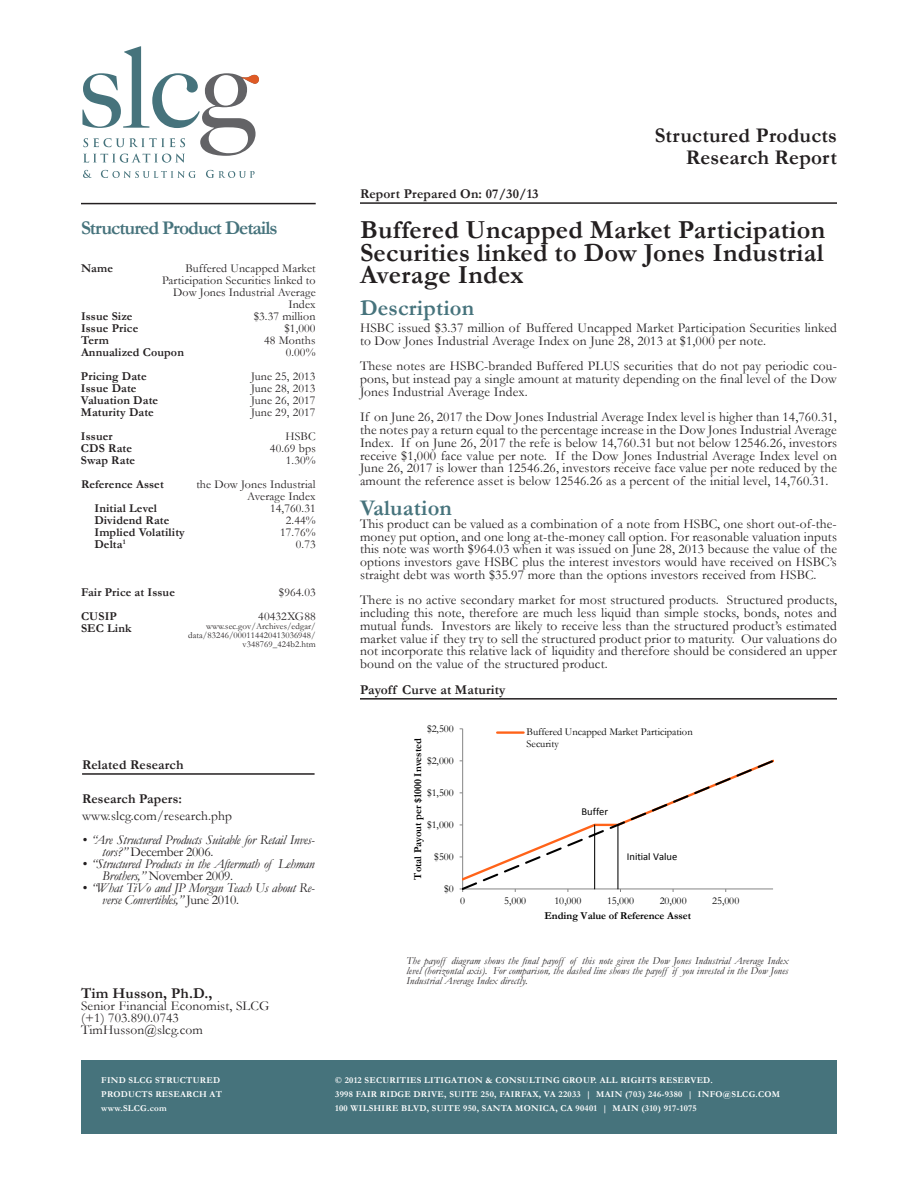
<style>
.page{position:relative;width:918px;height:1188px;background:#fff}
.page>*{position:absolute;margin:0;border:0;box-sizing:border-box;transform-origin:0 0}
.t1{font:700 26.25px/22.5px "Garamond";letter-spacing:.01em;color:#231f20;text-align:justify}
.t2{font:700 22.5px "Garamond";letter-spacing:.01em;color:#46737c}
.t3{font:700 21px/22.5px "Garamond";letter-spacing:.01em;color:#231f20;text-align:right}
.t4{font:700 19.5px "Garamond";letter-spacing:-.05em;color:#46737c}
.t5{font:700 15px "Garamond";letter-spacing:.01em;color:#231f20}
.t6{font:13.5px/12.8px "Garamond";letter-spacing:.01em;color:#231f20;text-align:justify}
.t7{font:italic 13.5px/12px "Garamond";letter-spacing:-.02em;color:#231f20}
.t8{font:700 13.5px "Garamond";letter-spacing:.01em;color:#231f20}
.t9{font:12px/12px "Garamond";letter-spacing:.01em;color:#231f20;text-align:right}
.t10{font:700 12px/12px "Garamond";letter-spacing:.01em;color:#231f20}
.t11{font:italic 10.5px/9.8px "Garamond";letter-spacing:.01em;color:#231f20;text-align:justify}
.t12{font:10.5px/11.9px "Garamond";letter-spacing:-.005em;color:#000}
.t13{font:700 10.5px "Garamond";color:#000}
.t14{font:10.5px "Calibri";letter-spacing:-.005em;color:#000}
.t15{font:700 9px/14.2px "Garamond";letter-spacing:.03em;color:#fff}
.t16{font:9px/9px "Garamond";letter-spacing:.01em;color:#231f20;text-align:right}
.s1{font-style:normal}
</style>
<div class="page">
<hr style="left:360px;top:202px;width:477px;height:2px;background:#231f20">
<hr style="left:360px;top:698px;width:477px;height:2px;background:#231f20">
<hr style="left:462px;top:729px;width:1px;height:160px;background:#868686">
<svg style="left:460px;top:758px;width:314px;height:134px"></svg>
<hr style="left:617px;top:825px;width:1px;height:64px;background:#000">
<hr style="left:594px;top:825px;width:1px;height:64px;background:#000">
<hr style="left:497px;top:731px;width:27px;height:3px;background:#ff6319">
<hr style="left:81px;top:203px;width:235px;height:1px;background:#231f20">
<div style="left:81px;top:1061px;width:234px;height:73px;background:#46737c"></div>
<div style="left:315px;top:1061px;width:522px;height:73px;background:#46737c"></div>
<hr style="left:82px;top:773px;width:233px;height:2px;background:#231f20">
<svg style="left:83px;top:170px;width:9px;height:8px"></svg>
<svg style="left:101px;top:170px;width:95px;height:8px"></svg>
<svg style="left:206px;top:170px;width:49px;height:8px"></svg>
<svg style="left:82px;top:46px;width:177px;height:117px"></svg>
<h3 class="t4" style="left:81px;top:215px;width:198px">Structured Product Details</h3>
<p class="t10" style="left:81px;top:263px;width:33px">Name</p>
<p class="t9" style="left:162px;top:262px;width:155px">Buffered Uncapped Market<br>Participation Securities linked to<br>Dow Jones Industrial Average<br>Index</p>
<p class="t9" style="left:254px;top:310px;width:63px">$3.37 million $1,000<br>48 Months<br>0.00%</p>
<p class="t9" style="left:251px;top:370px;width:66px;text-align:justify">June 25, 2013<br>June 28, 2013<br>June 26, 2017<br>June 29, 2017</p>
<p class="t10" style="left:81px;top:310px;width:104px">Issue Size<br>Issue Price<br>Term<br>Annualized Coupon</p>
<p class="t10" style="left:81px;top:370px;width:79px">Pricing Date<br>Issue Date<br>Valuation Date<br>Maturity Date</p>
<p class="t10" style="left:81px;top:430px;width:56px">Issuer<br>CDS Rate<br>Swap Rate</p>
<p class="t9" style="left:270px;top:430px;width:47px">HSBC<br>40.69 bps<br>1.30%</p>
<p class="t10" style="left:94px;top:502px;width:92px">Initial Level<br>Dividend Rate<br>Implied Volatility<br>Delta<sup>1</sup></p>
<p class="t9" style="left:270px;top:502px;width:47px">14,760.31<br>2.44%<br>17.76%<br>0.73</p>
<p class="t10" style="left:81px;top:479px;width:84px">Reference Asset</p>
<p class="t9" style="left:196px;top:478px;width:121px">the Dow Jones Industrial<br>Average Index</p>
<p class="t10" style="left:81px;top:580px;width:95px;line-height:24px">Fair Price at Issue<br>CUSIP</p>
<p class="t10" style="left:81px;top:622px;width:52px">SEC Link</p>
<p class="t9" style="left:258px;top:580px;width:59px;line-height:24px">$964.03<br>40432XG88</p>
<p class="t16" style="left:188px;top:621px;width:129px">www.sec.gov/Archives/edgar/ data/83246/000114420413036948/ v348769_424b2.htm</p>
<p class="t8" style="left:82px;top:755px;width:103px">Related Research</p>
<p class="t8" style="left:82px;top:790px;width:102px">Research Papers:</p>
<p class="t6" style="left:82px;top:809px;width:151px">www.slcg.com/research.php</p>
<p class="t7" style="left:102px;top:833px;width:214px;text-indent:-20px">• “Are Structured Products Suitable for Retail Inves&shy;tors?” <span class="s1">December 2006.</span></p>
<p class="t7" style="left:102px;top:857px;width:214px;text-indent:-20px">• “Structured Products in the Aftermath of Lehman<br>Brothers,” <span class="s1">November 2009.</span></p>
<p class="t7" style="left:102px;top:881px;width:214px;text-indent:-20px">• “What TiVo and JP Morgan Teach Us about Re&shy;verse Convertibles,” <span class="s1">June 2010.</span></p>
<h3 class="t3" style="left:655px;top:124px;width:184px">Structured Products<br>Research Report</h3>
<p class="t8" style="left:360px;top:184px;width:180px">Report Prepared On: 07/30/13</p>
<h1 class="t1" style="left:360px;top:219px;width:467px">Buffered Uncapped Market Participation Securities linked to Dow Jones Industrial Average Index</h1>
<h2 class="t2" style="left:360px;top:292px;width:116px">Description</h2>
<p class="t6" style="left:360px;top:321px;width:478px">HSBC issued $3.37 million of Buffered Uncapped Market Participation Securities linked to Dow Jones Industrial Average Index on June 28, 2013 at $1,000 per note.</p>
<p class="t6" style="left:360px;top:359px;width:478px">These notes are HSBC-branded Buffered PLUS securities that do not pay periodic cou&shy;pons, but instead pay a single amount at maturity depending on the final level of the Dow Jones Industrial Average Index.</p>
<p class="t6" style="left:360px;top:410px;width:479px">If on June 26, 2017 the Dow Jones Industrial Average Index level is higher than 14,760.31, the notes pay a return equal to the percentage increase in the Dow Jones Industrial Average Index. If on June 26, 2017 the refe is below 14,760.31 but not below 12546.26, investors receive $1,000 face value per note. If the Dow Jones Industrial Average Index level on June 26, 2017 is lower than 12546.26, investors receive face value per note reduced by the amount the reference asset is below 12546.26 as a percent of the initial level, 14,760.31.</p>
<h2 class="t2" style="left:360px;top:493px;width:94px">Valuation</h2>
<p class="t6" style="left:360px;top:517px;width:479px">This product can be valued as a combination of a note from HSBC, one short out-of-the&shy;money put option, and one long at-the-money call option. For reasonable valuation inputs this note was worth $964.03 when it was issued on June 28, 2013 because the value of the options investors gave HSBC plus the interest investors would have received on HSBC’s straight debt was worth $35.97 more than the options investors received from HSBC.</p>
<p class="t6" style="left:360px;top:593px;width:479px">There is no active secondary market for most structured products. Structured products, including this note, therefore are much less liquid than simple stocks, bonds, notes and mutual funds. Investors are likely to receive less than the structured product’s estimated market value if they try to sell the structured product prior to maturity. Our valuations do not incorporate this relative lack of liquidity and therefore should be considered an upper bound on the value of the structured product.</p>
<p class="t8" style="left:360px;top:680px;width:147px">Payoff Curve at Maturity</p>
<p class="t12" style="left:427px;top:722px;width:28px">$2,500</p>
<p class="t13" style="left:411px;top:880px;width:143px;rotate:-90deg">Total Payout per $1000 Invested</p>
<p class="t12" style="left:427px;top:754px;width:28px">$2,000</p>
<p class="t12" style="left:427px;top:786px;width:28px">$1,500</p>
<p class="t12" style="left:427px;top:818px;width:28px">$1,000</p>
<p class="t12" style="left:434px;top:850px;width:21px">$500</p>
<p class="t12" style="left:444px;top:882px;width:11px">$0</p>
<p class="t12" style="left:527px;top:726px;width:168px">Buffered Uncapped Market Participation<br>Security</p>
<p class="t14" style="left:582px;top:805px;width:28px">Buffer</p>
<p class="t14" style="left:627px;top:850px;width:52px">Initial Value</p>
<p class="t12" style="left:460px;top:895px;width:6px">0</p>
<p class="t12" style="left:504px;top:895px;width:23px">5,000</p>
<p class="t12" style="left:554px;top:895px;width:28px">10,000</p>
<p class="t12" style="left:607px;top:895px;width:28px">15,000</p>
<p class="t12" style="left:660px;top:895px;width:28px">20,000</p>
<p class="t12" style="left:712px;top:895px;width:28px">25,000</p>
<p class="t13" style="left:545px;top:909px;width:148px">Ending Value of Reference Asset</p>
<p class="t11" style="left:406px;top:956px;width:383px">The payoff diagram shows the final payoff of this note given the Dow Jones Industrial Average Index level (horizontal axis). For comparison, the dashed line shows the payoff if you invested in the Dow Jones Industrial Average Index directly.</p>
<p class="t5" style="left:81px;top:983px;width:133px">Tim Husson, Ph.D.,</p>
<p class="t6" style="left:81px;top:999px;width:190px;line-height:12px;text-align:left">Senior Financial Economist, SLCG (+1) 703.890.0743<br>TimHusson@slcg.com</p>
<p class="t15" style="left:101px;top:1073px;width:122px">FIND SLCG STRUCTURED<br>PRODUCTS RESEARCH AT www.SLCG.com</p>
<p class="t15" style="left:335px;top:1073px;width:446px">© 2012 SECURITIES LITIGATION &amp; CONSULTING GROUP. ALL RIGHTS RESERVED.<br>3998 FAIR RIDGE DRIVE, SUITE 250, FAIRFAX, VA 22033 | MAIN (703) 246-9380 | INFO@SLCG.COM<br>100 WILSHIRE BLVD, SUITE 950, SANTA MONICA, CA 90401 | MAIN (310) 917-1075</p>
</div>
